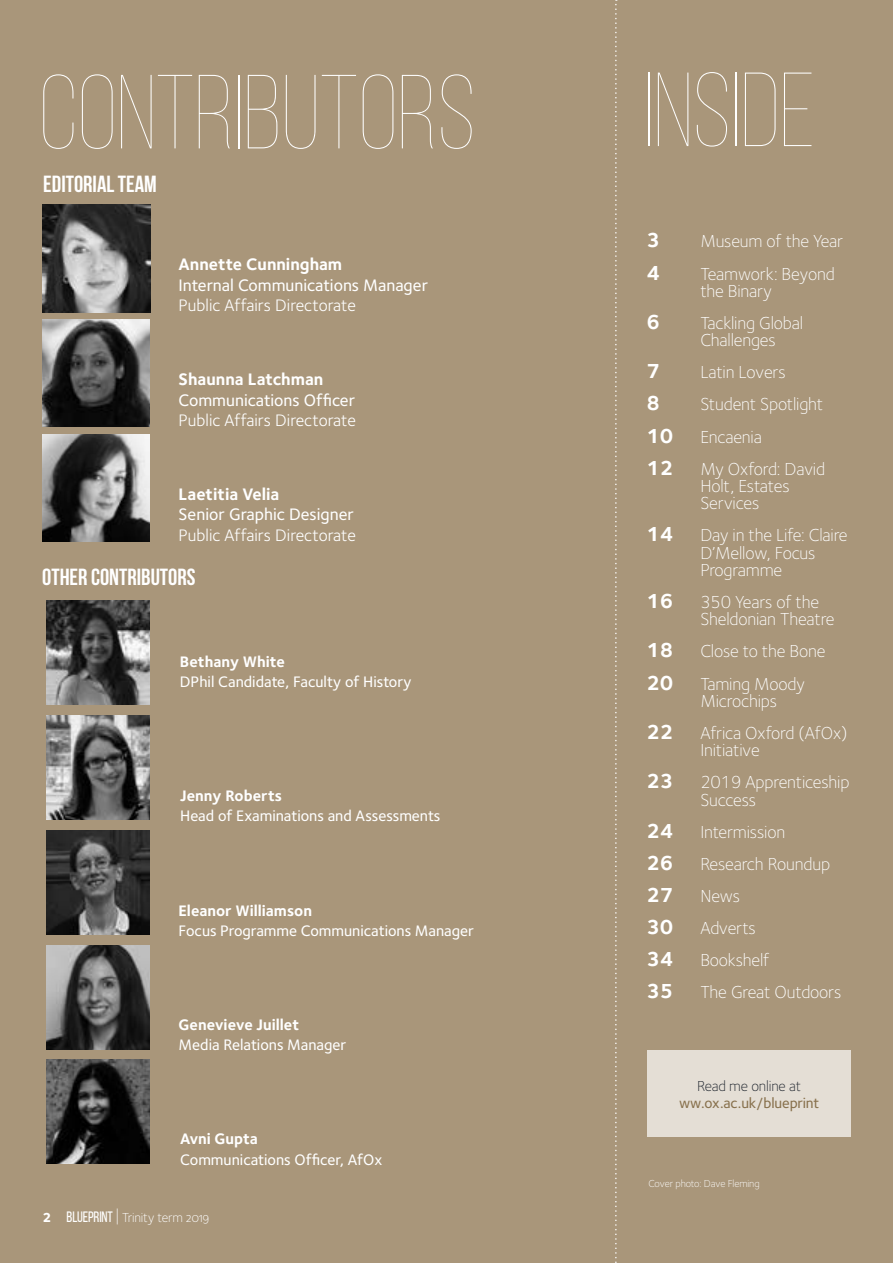
<style>
.page{position:relative;width:893px;height:1263px;background:#a9967a}
.page>*{position:absolute;margin:0;border:0;box-sizing:border-box;transform-origin:0 0}
.t1{font:100 105px "Bebas Neue";color:#fff}
.t2{font:700 23.25px "Bebas Neue";color:#fff}
.t3{font:700 21px "Foundry Sterling";letter-spacing:-.01em;color:#fff}
.t4{font:300 18px/17.2px "Foundry Sterling";letter-spacing:-.01em;color:#fff}
.t5{font:17.25px "Foundry Sterling";color:#fff}
.t6{font:500 17.25px "Foundry Sterling";color:#fff}
.t7{font:700 17.25px "Foundry Sterling";color:#fff}
.t8{font:500 15.75px "Foundry Sterling";color:#fff}
.t9{font:700 15.75px "Foundry Sterling";color:#fff}
.t10{font:500 15px "Foundry Sterling";letter-spacing:-.01em;color:#88714d}
.t11{font:300 15px "Foundry Sterling";letter-spacing:-.01em;color:#1e242d}
.t12{font:13.5px "Foundry Sterling Light OSF";letter-spacing:-.01em;color:#fff}
.t13{font:300 10.5px "Foundry Sterling";letter-spacing:-.01em;color:#fff}
.s1{font-family:"Foundry Sterling";font-weight:800}
.s2{font-family:"Bebas Neue";font-size:15px}
.s3{font-family:"Foundry Sterling";font-weight:300;font-size:20.25px}
</style>
<div class="page">
<svg style="left:615px;top:0;width:2px;height:1263px"></svg>
<img style="left:42px;top:204px;width:108px;height:108px">
<img style="left:42px;top:319px;width:108px;height:108px">
<img style="left:46px;top:601px;width:104px;height:103px">
<img style="left:46px;top:716px;width:104px;height:103px">
<img style="left:46px;top:831px;width:104px;height:103px">
<img style="left:46px;top:946px;width:104px;height:103px">
<img style="left:46px;top:1059px;width:104px;height:104px">
<img style="left:42px;top:434px;width:108px;height:108px">
<div style="left:647px;top:1050px;width:204px;height:87px;background:#e4ded5"></div>
<h1 class="t1" style="left:39px;top:57px;width:438px">CONTRIBUTORS</h1>
<p class="t2" style="left:43px;top:171px;width:115px">EDITORIAL TEAM</p>
<p class="t7" style="left:179px;top:252px;width:165px">Annette Cunningham</p>
<p class="t6" style="left:179px;top:273px;width:251px">Internal Communications Manager</p>
<p class="t5" style="left:179px;top:293px;width:179px">Public Affairs Directorate</p>
<p class="t7" style="left:179px;top:367px;width:146px">Shaunna Latchman</p>
<p class="t6" style="left:179px;top:388px;width:178px">Communications Officer</p>
<p class="t5" style="left:179px;top:408px;width:179px">Public Affairs Directorate</p>
<p class="t7" style="left:179px;top:482px;width:102px">Laetitia Velia</p>
<p class="t6" style="left:179px;top:502px;width:177px">Senior Graphic Designer</p>
<p class="t5" style="left:179px;top:523px;width:179px">Public Affairs Directorate</p>
<p class="t2" style="left:42px;top:565px;width:155px">OTHER CONTRIBUTORS</p>
<p class="t9" style="left:180px;top:651px;width:107px">Bethany White</p>
<p class="t8" style="left:180px;top:671px;width:233px">DPhil Candidate, Faculty of History</p>
<p class="t9" style="left:180px;top:785px;width:104px">Jenny Roberts</p>
<p class="t8" style="left:180px;top:805px;width:262px">Head of Examinations and Assessments</p>
<p class="t9" style="left:179px;top:899px;width:135px">Eleanor Williamson</p>
<p class="t8" style="left:179px;top:920px;width:297px">Focus Programme Communications Manager</p>
<p class="t9" style="left:179px;top:1013px;width:122px">Genevieve Juillet</p>
<p class="t8" style="left:179px;top:1033px;width:169px">Media Relations Manager</p>
<p class="t9" style="left:180px;top:1128px;width:79px">Avni Gupta</p>
<p class="t8" style="left:180px;top:1148px;width:204px">Communications Officer, AfOx</p>
<p class="t12" style="left:43px;top:1208px;width:168px"><span class="s1">2</span> <span class="s2">BLUEPRINT</span> <span class="s3">|</span> Trinity term 2019</p>
<h1 class="t1" style="left:644px;top:55px;width:173px">INSIDE</h1>
<p class="t3" style="left:646px;top:225px;width:15px">3</p>
<p class="t4" style="left:700px;top:232px;width:144px">Museum of the Year</p>
<p class="t3" style="left:646px;top:258px;width:15px">4</p>
<p class="t4" style="left:700px;top:264px;width:136px">Teamwork: Beyond the Binary</p>
<p class="t3" style="left:646px;top:307px;width:15px">6</p>
<p class="t4" style="left:700px;top:314px;width:104px">Tackling Global<br>Challenges</p>
<p class="t3" style="left:646px;top:356px;width:15px">7</p>
<p class="t4" style="left:700px;top:363px;width:87px">Latin Lovers</p>
<p class="t3" style="left:646px;top:389px;width:15px">8</p>
<p class="t4" style="left:700px;top:395px;width:124px">Student Spotlight</p>
<p class="t3" style="left:646px;top:421px;width:28px">10</p>
<p class="t4" style="left:700px;top:427px;width:63px">Encaenia</p>
<p class="t3" style="left:646px;top:453px;width:28px">12</p>
<p class="t4" style="left:700px;top:459px;width:126px">My Oxford: David<br>Holt, Estates<br>Services</p>
<p class="t3" style="left:646px;top:519px;width:28px">14</p>
<p class="t4" style="left:700px;top:526px;width:149px">Day in the Life: Claire<br>D’Mellow, Focus<br>Programme</p>
<p class="t3" style="left:646px;top:586px;width:28px">16</p>
<p class="t4" style="left:700px;top:593px;width:136px">350 Years of the<br>Sheldonian Theatre</p>
<p class="t3" style="left:646px;top:635px;width:28px">18</p>
<p class="t4" style="left:700px;top:642px;width:127px">Close to the Bone</p>
<p class="t3" style="left:646px;top:668px;width:28px">20</p>
<p class="t4" style="left:700px;top:674px;width:106px">Taming Moody<br>Microchips</p>
<p class="t3" style="left:646px;top:717px;width:28px">22</p>
<p class="t4" style="left:700px;top:724px;width:149px">Africa Oxford (AfOx)<br>Initiative</p>
<p class="t3" style="left:646px;top:766px;width:28px">23</p>
<p class="t4" style="left:700px;top:773px;width:151px">2019 Apprenticeship<br>Success</p>
<p class="t3" style="left:646px;top:816px;width:28px">24</p>
<p class="t4" style="left:700px;top:822px;width:86px">Intermission</p>
<p class="t3" style="left:646px;top:848px;width:28px">26</p>
<p class="t4" style="left:700px;top:855px;width:131px">Research Roundup</p>
<p class="t3" style="left:646px;top:880px;width:28px">27</p>
<p class="t4" style="left:700px;top:887px;width:41px">News</p>
<p class="t3" style="left:646px;top:912px;width:28px">30</p>
<p class="t4" style="left:700px;top:919px;width:57px">Adverts</p>
<p class="t3" style="left:646px;top:944px;width:28px">34</p>
<p class="t4" style="left:700px;top:951px;width:70px">Bookshelf</p>
<p class="t3" style="left:646px;top:976px;width:28px">35</p>
<p class="t4" style="left:700px;top:983px;width:142px">The Great Outdoors</p>
<p class="t11" style="left:697px;top:1075px;width:106px">Read me online at</p>
<p class="t10" style="left:679px;top:1092px;width:142px">ww.ox.ac.uk/blueprint</p>
<p class="t13" style="left:648px;top:1176px;width:113px">Cover photo: Dave Fleming</p>
</div>
